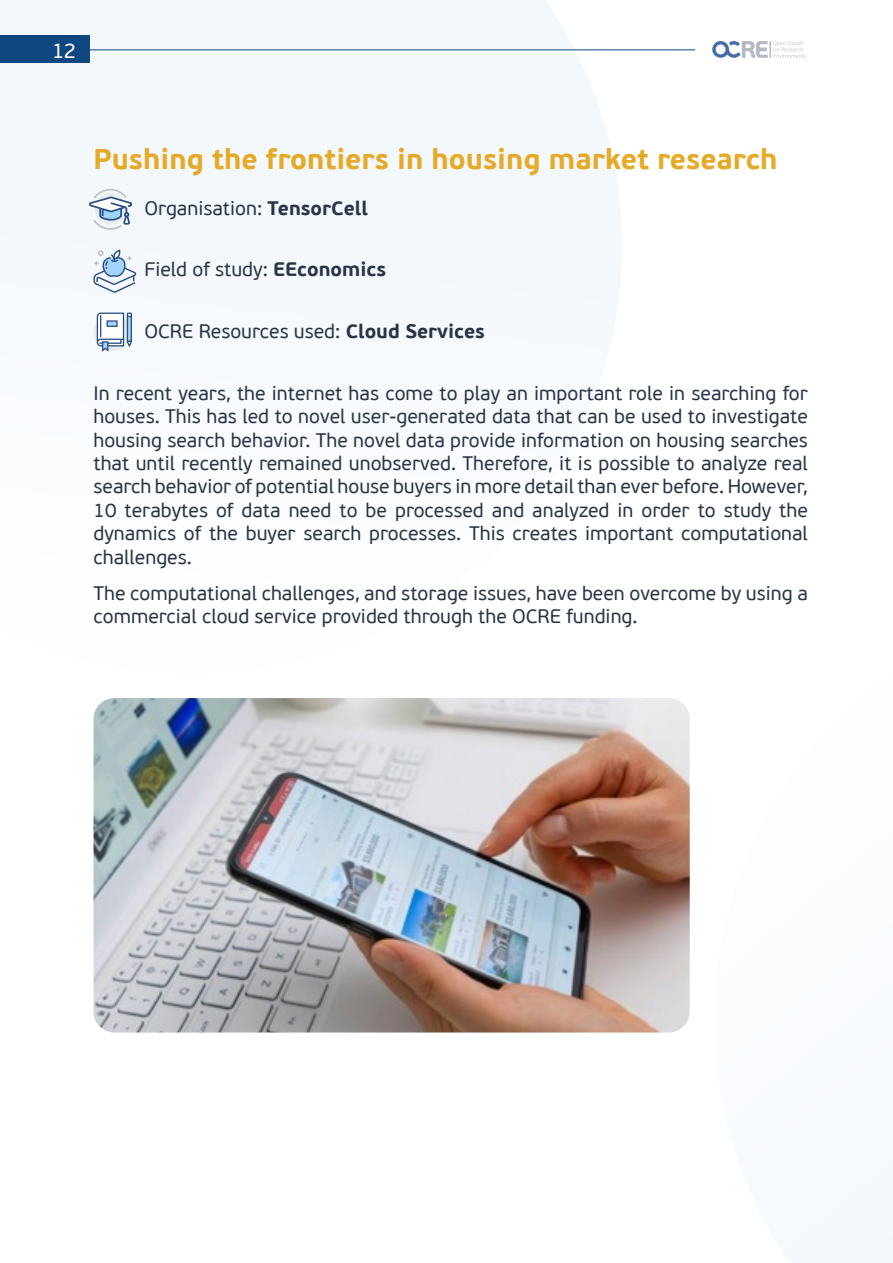
<style>
.page{position:relative;width:893px;height:1263px;background:#fff}
.page>*{position:absolute;margin:0;border:0;box-sizing:border-box;transform-origin:0 0}
.t1{font:700 28.5px "PF Beau Sans Pro";color:#e5aa27}
.t2{font:21px "PF Beau Sans Pro";color:#fff}
.t3{font:19.5px/23.4px "PF Beau Sans Pro";color:#2a3446;text-align:justify}
.s1{font-weight:700}
</style>
<div class="page">
<div style="left:0;top:0;width:622px;height:338px;background:#f3f8fd"></div>
<div style="left:839px;top:1217px;width:54px;height:46px;background:#f4f9fd"></div>
<svg style="left:712px;top:41px;width:94px;height:17px"></svg>
<div style="left:0;top:36px;width:89px;height:27px;background:#0f4881"></div>
<hr style="left:89px;top:49px;width:606px;height:1px;background:#0f4881">
<svg style="left:88px;top:188px;width:45px;height:43px"></svg>
<svg style="left:93px;top:249px;width:45px;height:45px"></svg>
<div style="left:94px;top:314px;width:37px;height:37px;background:#e8ebeb;border-radius:50%"></div>
<svg style="left:96px;top:312px;width:37px;height:40px"></svg>
<div style="left:107px;top:320px;width:11px;height:7px;background:#a3d4ff;border:1px solid #294f82"></div>
<img style="left:94px;top:698px;width:596px;height:334px">
<p class="t2" style="left:52px;top:39px;width:26px">12</p>
<h1 class="t1" style="left:94px;top:141px;width:686px">Pushing the frontiers in housing market research</h1>
<p class="t3" style="left:145px;top:197px;width:225px">Organisation: <span class="s1">TensorCell</span></p>
<p class="t3" style="left:145px;top:258px;width:243px">Field of study: <span class="s1">EEconomics</span></p>
<p class="t3" style="left:145px;top:320px;width:342px">OCRE Resources used: <span class="s1">Cloud Services</span></p>
<p class="t3" style="left:93px;top:382px;width:716px">In recent years, the internet has come to play an important role in searching for houses. This has led to novel user-generated data that can be used to investigate housing search behavior. The novel data provide information on housing searches that until recently remained unobserved. Therefore, it is possible to analyze real search behavior of potential house buyers in more detail than ever before. However, 10 terabytes of data need to be processed and analyzed in order to study the dynamics of the buyer search processes. This creates important computational challenges.</p>
<p class="t3" style="left:93px;top:582px;width:716px">The computational challenges, and storage issues, have been overcome by using a commercial cloud service provided through the OCRE funding.</p>
</div>
